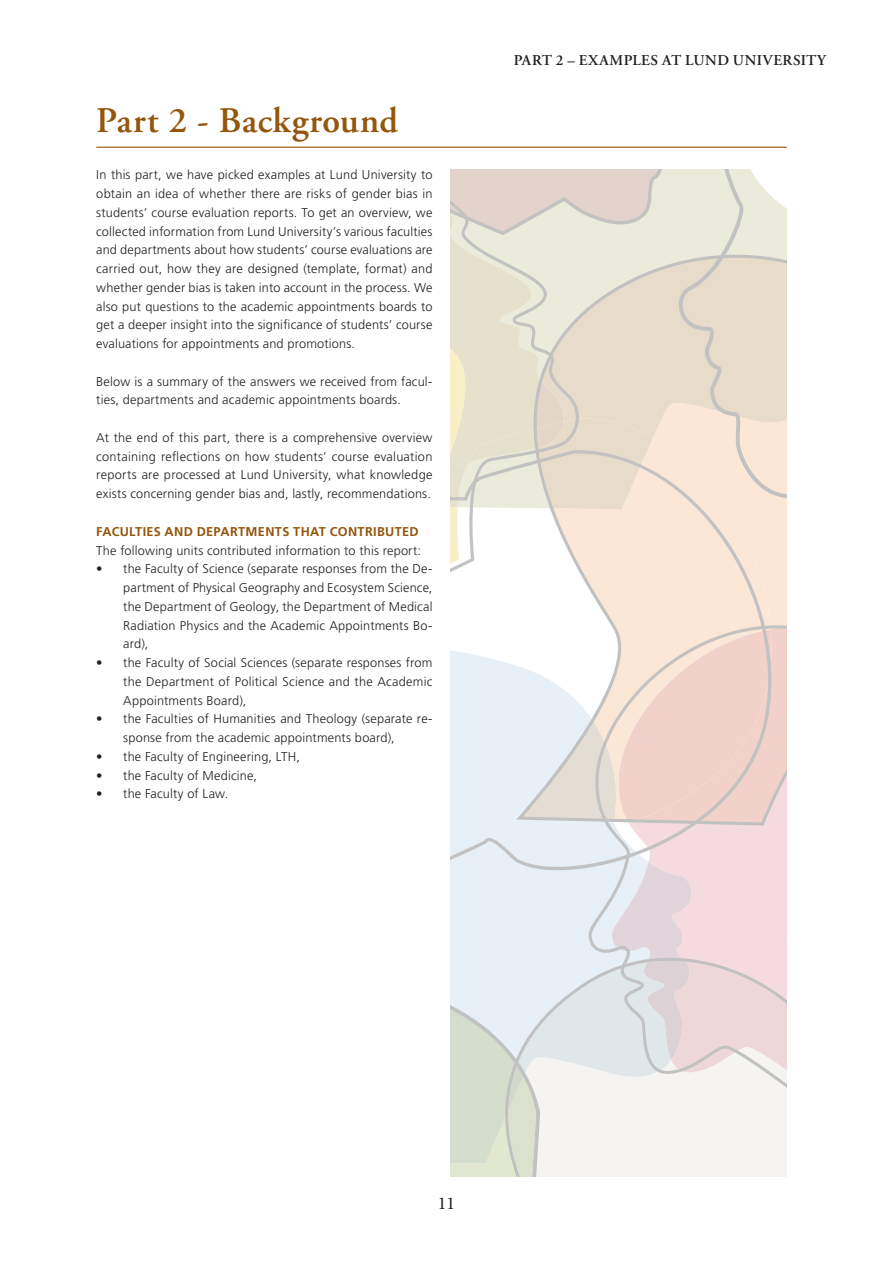
<style>
.page{position:relative;width:893px;height:1263px;background:#fff}
.page>*{position:absolute;margin:0;border:0;box-sizing:border-box;transform-origin:0 0}
.Brons_huvudrubriker{font:600 36px "Adobe Garamond Pro";letter-spacing:.02em;color:#94550c}
.t1{font:18px "Minion Pro";color:#231f20}
.t2{font:600 15px "Adobe Garamond Pro";letter-spacing:.035em;color:#231f20}
.Svart_Brödtext_utan{font:300 12.75px/18.8px "Frutiger LT Std";letter-spacing:.015em;color:#231f20;text-align:justify}
.Brons_Underrubrik_1{font:700 12.75px "Frutiger LT Std";letter-spacing:.025em;color:#94550c}
</style>
<div class="page">
<hr style="left:96px;top:147px;width:691px;height:1px;background:#94550c">
<svg style="left:450px;top:170px;width:337px;height:1007px"></svg>
<p class="Brons_huvudrubriker" style="left:96px;top:100px;width:303px">Part 2 - Background</p>
<p class="Svart_Brödtext_utan" style="left:96px;top:166px;width:338px">In this part, we have picked examples at Lund University to obtain an idea of whether there are risks of gender bias in students’ course evaluation reports. To get an overview, we collected information from Lund University’s various faculties and departments about how students’ course evaluations are carried out, how they are designed (template, format) and whether gender bias is taken into account in the process. We also put questions to the academic appointments boards to get a deeper insight into the significance of students’ course evaluations for appointments and promotions.</p>
<p class="Svart_Brödtext_utan" style="left:96px;top:372px;width:338px">Below is a summary of the answers we received from facul&shy;ties, departments and academic appointments boards.</p>
<p class="Svart_Brödtext_utan" style="left:96px;top:428px;width:338px">At the end of this part, there is a comprehensive overview containing reflections on how students’ course evaluation reports are processed at Lund University, what knowledge exists concerning gender bias and, lastly, recommendations.</p>
<p class="Brons_Underrubrik_1" style="left:96px;top:524px;width:324px">FACULTIES AND DEPARTMENTS THAT CONTRIBUTED</p>
<p class="Svart_Brödtext_utan" style="left:96px;top:541px;width:326px">The following units contributed information to this report:</p>
<p class="Svart_Brödtext_utan" style="left:123px;top:560px;width:311px;text-indent:-27px">• the Faculty of Science (separate responses from the De&shy;partment of Physical Geography and Ecosystem Science, the Department of Geology, the Department of Medical Radiation Physics and the Academic Appointments Bo&shy;ard),</p>
<p class="Svart_Brödtext_utan" style="left:123px;top:653px;width:311px;text-indent:-27px">• the Faculty of Social Sciences (separate responses from the Department of Political Science and the Academic Appointments Board),</p>
<p class="Svart_Brödtext_utan" style="left:123px;top:710px;width:311px;text-indent:-27px">• the Faculties of Humanities and Theology (separate re&shy;sponse from the academic appointments board),</p>
<p class="Svart_Brödtext_utan" style="left:96px;top:747px;width:205px">• the Faculty of Engineering, LTH,</p>
<p class="Svart_Brödtext_utan" style="left:96px;top:766px;width:162px">• the Faculty of Medicine,</p>
<p class="Svart_Brödtext_utan" style="left:96px;top:785px;width:133px">• the Faculty of Law.</p>
<p class="t2" style="left:514px;top:51px;width:314px">PART 2 – EXAMPLES AT LUND UNIVERSITY</p>
<h2 class="t1" style="left:438px;top:1191px;width:19px">11</h2>
</div>
